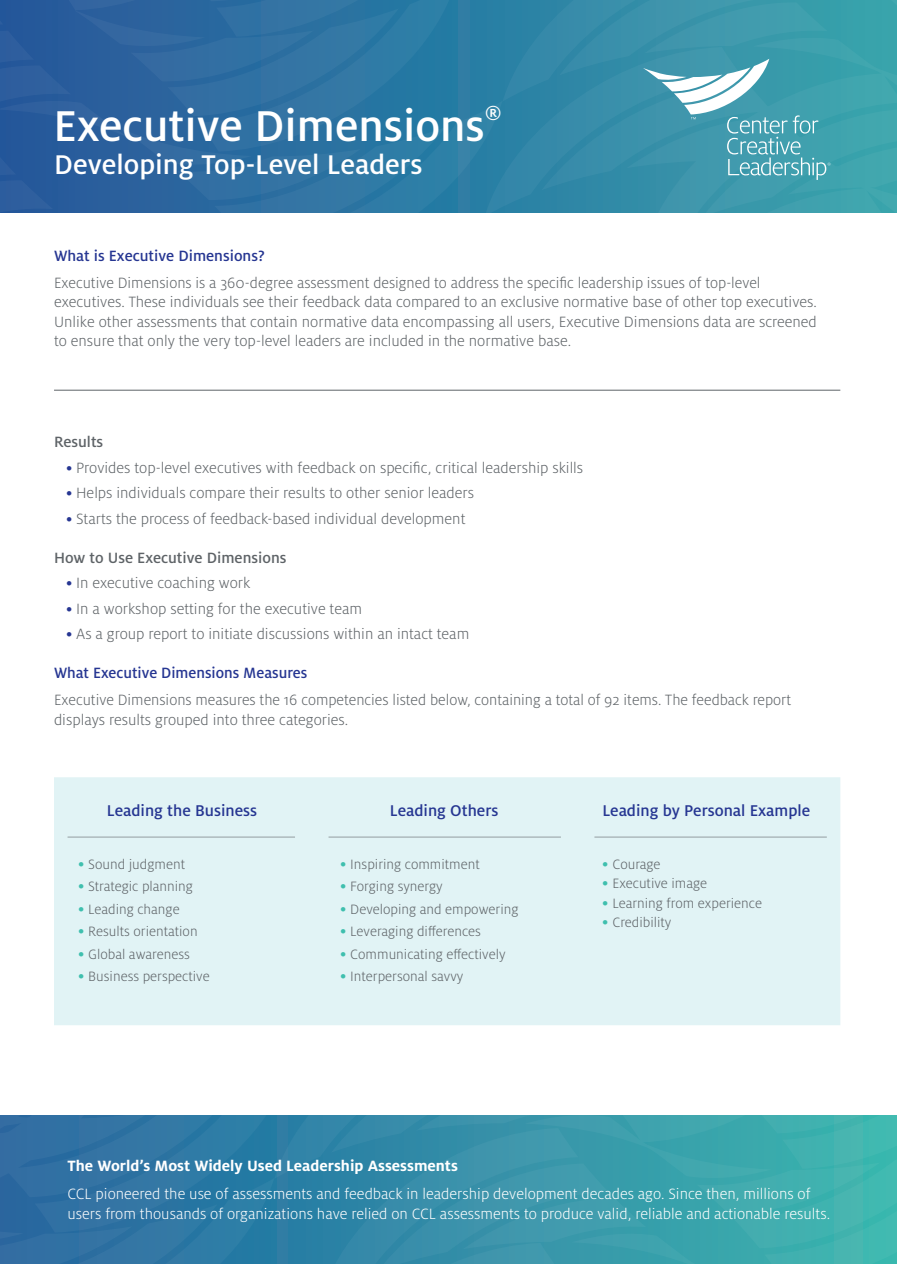
<style>
.page{position:relative;width:897px;height:1264px;background:#fff}
.page>*{position:absolute;margin:0;border:0;box-sizing:border-box;transform-origin:0 0}
.t1{font:500 47.7px "Milo Pro";color:#fff}
.t2{font:500 29.85px "Milo Pro";color:#fff}
.t3{font:500 17.25px "Milo Pro";color:#263692}
.t4{font:300 16.5px/19.5px "Milo Pro";color:#5e6367}
.t5{font:300 16.5px/19.5px "Milo Pro";color:#fff}
.t6{font:500 16.5px "Milo Pro";color:#263692}
.t7{font:700 16.5px "Milo Pro";color:#fff}
.t8{font:500 16.5px "Milo Pro";color:#5e6367}
.t9{font:300 15px "Milo Pro";color:#5e6367}
.s1{font-family:"Milo Pro Text";font-weight:400;color:#263692}
.s2{font-family:"Milo Pro Text";font-weight:400;font-size:16.5px;color:#3fbfae}
</style>
<div class="page">
<svg style="left:0;top:0;width:896px;height:213px;background:#3580a6"></svg>
<hr style="left:54px;top:390px;width:786px;height:1px;background:#5e6367">
<div style="left:54px;top:777px;width:786px;height:248px;background:#e1f3f5"></div>
<svg style="left:0;top:1116px;width:896px;height:148px;background:#368fa8"></svg>
<hr style="left:68px;top:836px;width:227px;height:1px;background:#5e6367">
<hr style="left:328px;top:836px;width:233px;height:1px;background:#5e6367">
<hr style="left:594px;top:836px;width:232px;height:1px;background:#5e6367">
<h1 class="t1" style="left:53px;top:99px;width:450px">Executive Dimensions<sup>®</sup></h1>
<h2 class="t2" style="left:54px;top:148px;width:369px">Developing Top-Level Leaders</h2>
<p class="t6" style="left:54px;top:246px;width:212px">What is Executive Dimensions?</p>
<p class="t4" style="left:54px;top:273px;width:764px">Executive Dimensions is a 360-degree assessment designed to address the specific leadership issues of top-level executives. These individuals see their feedback data compared to an exclusive normative base of other top executives.<br>Unlike other assessments that contain normative data encompassing all users, Executive Dimensions data are screened to ensure that only the very top-level leaders are included in the normative base.</p>
<p class="t8" style="left:54px;top:433px;width:51px">Results</p>
<p class="t4" style="left:66px;top:458px;width:518px"><span class="s1">•</span> Provides top-level executives with feedback on specific, critical leadership skills</p>
<p class="t4" style="left:66px;top:483px;width:409px"><span class="s1">•</span> Helps individuals compare their results to other senior leaders</p>
<p class="t4" style="left:66px;top:509px;width:401px"><span class="s1">•</span> Starts the process of feedback-based individual development</p>
<p class="t8" style="left:54px;top:548px;width:234px">How to Use Executive Dimensions</p>
<p class="t4" style="left:66px;top:573px;width:186px"><span class="s1">•</span> In executive coaching work</p>
<p class="t4" style="left:66px;top:599px;width:297px"><span class="s1">•</span> In a workshop setting for the executive team</p>
<p class="t4" style="left:66px;top:624px;width:405px"><span class="s1">•</span> As a group report to initiate discussions within an intact team</p>
<p class="t6" style="left:54px;top:664px;width:255px">What Executive Dimensions Measures</p>
<p class="t4" style="left:54px;top:690px;width:738px">Executive Dimensions measures the 16 competencies listed below, containing a total of 92 items. The feedback report displays results grouped into three categories.</p>
<p class="t3" style="left:107px;top:801px;width:152px">Leading the Business</p>
<p class="t3" style="left:390px;top:801px;width:110px">Leading Others</p>
<p class="t3" style="left:602px;top:801px;width:209px">Leading by Personal Example</p>
<p class="t9" style="left:78px;top:855px;width:108px"><span class="s2">•</span> Sound judgment</p>
<p class="t9" style="left:78px;top:878px;width:116px"><span class="s2">•</span> Strategic planning</p>
<p class="t9" style="left:78px;top:900px;width:103px"><span class="s2">•</span> Leading change</p>
<p class="t9" style="left:78px;top:923px;width:121px"><span class="s2">•</span> Results orientation</p>
<p class="t9" style="left:78px;top:945px;width:113px"><span class="s2">•</span> Global awareness</p>
<p class="t9" style="left:78px;top:968px;width:133px"><span class="s2">•</span> Business perspective</p>
<p class="t9" style="left:340px;top:855px;width:141px"><span class="s2">•</span> Inspiring commitment</p>
<p class="t9" style="left:340px;top:878px;width:104px"><span class="s2">•</span> Forging synergy</p>
<p class="t9" style="left:340px;top:900px;width:180px"><span class="s2">•</span> Developing and empowering</p>
<p class="t9" style="left:340px;top:923px;width:142px"><span class="s2">•</span> Leveraging differences</p>
<p class="t9" style="left:340px;top:945px;width:167px"><span class="s2">•</span> Communicating effectively</p>
<p class="t9" style="left:340px;top:968px;width:125px"><span class="s2">•</span> Interpersonal savvy</p>
<p class="t9" style="left:602px;top:855px;width:60px"><span class="s2">•</span> Courage</p>
<p class="t9" style="left:602px;top:875px;width:106px"><span class="s2">•</span> Executive image</p>
<p class="t9" style="left:602px;top:894px;width:161px"><span class="s2">•</span> Learning from experience</p>
<p class="t9" style="left:602px;top:914px;width:71px"><span class="s2">•</span> Credibility</p>
<p class="t7" style="left:68px;top:1156px;width:392px">The World’s Most Widely Used Leadership Assessments</p>
<p class="t5" style="left:68px;top:1184px;width:764px">CCL pioneered the use of assessments and feedback in leadership development decades ago. Since then, millions of users from thousands of organizations have relied on CCL assessments to produce valid, reliable and actionable results.</p>
</div>
